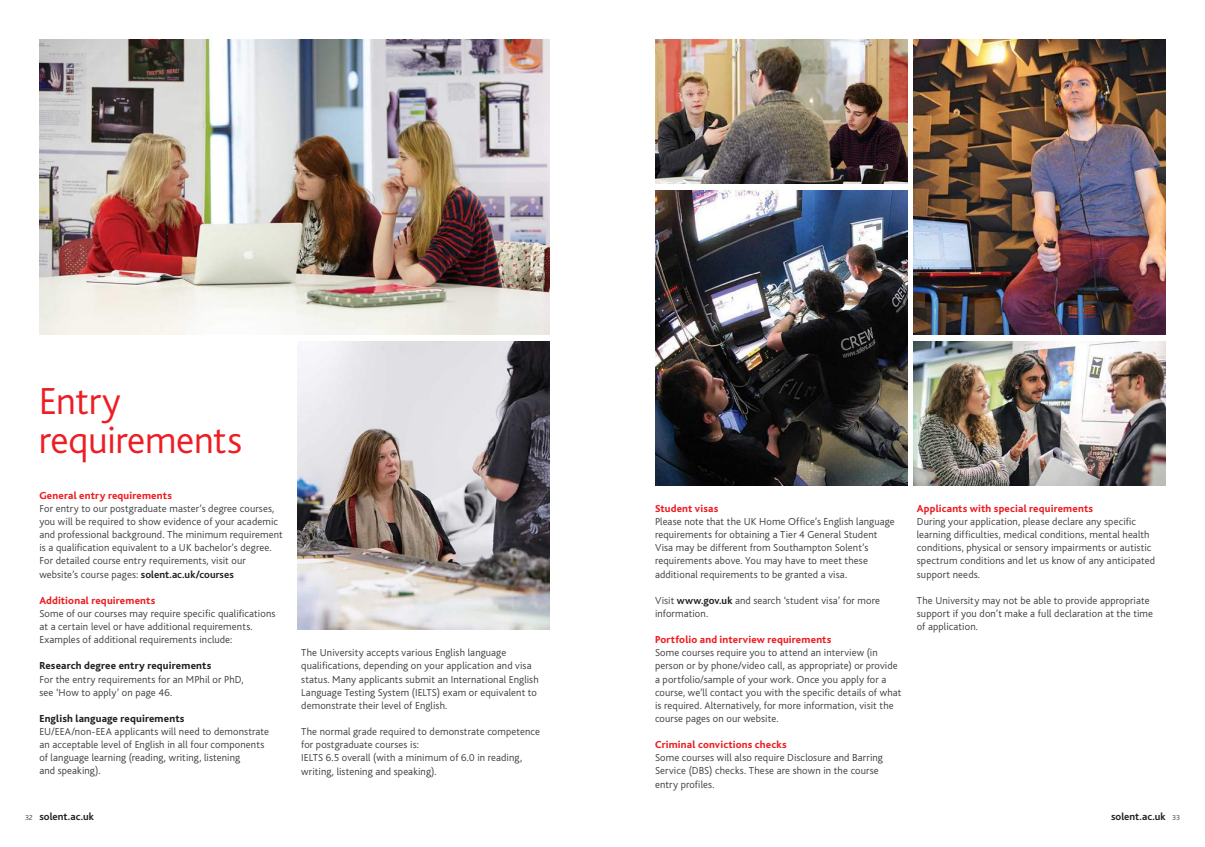
<style>
.page{position:relative;width:1205px;height:847px;background:#fff}
.page>*{position:absolute;margin:0;border:0;box-sizing:border-box;transform-origin:0 0}
.t1{font:300 39.38px/39.4px "Bliss";letter-spacing:-.01em;color:#ee1d23}
.t2{font:300 10.62px/13.1px "Bliss";letter-spacing:.01em;color:#3e3e3f}
.t3{font:800 10.62px "Bliss";letter-spacing:.015em;color:#ee1d23}
.t4{font:800 10.62px "Bliss";letter-spacing:.015em;color:#231f20}
.t5{font:700 10.62px "Bliss";color:#231f20}
.s1{font-weight:700;color:#231f20}
.s2{font-weight:300;font-size:7.5px;color:#3e3e3f}
</style>
<div class="page">
<img style="left:39px;top:39px;width:511px;height:296px">
<img style="left:298px;top:341px;width:252px;height:288px">
<img style="left:913px;top:39px;width:252px;height:296px">
<img style="left:655px;top:190px;width:252px;height:296px">
<img style="left:913px;top:341px;width:252px;height:145px">
<img style="left:655px;top:39px;width:252px;height:145px">
<h1 class="t1" style="left:39px;top:382px;width:205px">Entry requirements</h1>
<p class="t3" style="left:39px;top:490px;width:134px">General entry requirements</p>
<p class="t2" style="left:39px;top:502px;width:245px">For entry to our postgraduate master’s degree courses, you will be required to show evidence of your academic and professional background. The minimum requirement is a qualification equivalent to a UK bachelor’s degree.<br>For detailed course entry requirements, visit our website’s course pages: <span class="s1">solent.ac.uk/courses</span></p>
<p class="t3" style="left:39px;top:595px;width:118px">Additional requirements</p>
<p class="t2" style="left:39px;top:607px;width:238px">Some of our courses may require specific qualifications at a certain level or have additional requirements.<br>Examples of additional requirements include:</p>
<p class="t4" style="left:39px;top:660px;width:174px">Research degree entry requirements</p>
<p class="t2" style="left:39px;top:673px;width:206px">For the entry requirements for an MPhil or PhD, see ‘How to apply’ on page 46.</p>
<p class="t4" style="left:39px;top:713px;width:147px">English language requirements</p>
<p class="t2" style="left:39px;top:725px;width:231px">EU/EEA/non-EEA applicants will need to demonstrate an acceptable level of English in all four components of language learning (reading, writing, listening<br>and speaking).</p>
<p class="t2" style="left:301px;top:646px;width:239px">The University accepts various English language qualifications, depending on your application and visa status. Many applicants submit an International English Language Testing System (IELTS) exam or equivalent to demonstrate their level of English.</p>
<p class="t2" style="left:301px;top:725px;width:240px">The normal grade required to demonstrate competence for postgraduate courses is:<br>IELTS 6.5 overall (with a minimum of 6.0 in reading, writing, listening and speaking).</p>
<p class="t3" style="left:655px;top:503px;width:65px">Student visas</p>
<p class="t2" style="left:655px;top:515px;width:241px">Please note that the UK Home Office’s English language requirements for obtaining a Tier 4 General Student Visa may be different from Southampton Solent’s requirements above. You may have to meet these additional requirements to be granted a visa.</p>
<p class="t2" style="left:655px;top:594px;width:227px">Visit <span class="s1">www.gov.uk</span> and search ‘student visa’ for more information.</p>
<p class="t3" style="left:655px;top:634px;width:178px">Portfolio and interview requirements</p>
<p class="t2" style="left:655px;top:646px;width:248px">Some courses require you to attend an interview (in person or by phone/video call, as appropriate) or provide a portfolio/sample of your work. Once you apply for a course, we’ll contact you with the specific details of what is required. Alternatively, for more information, visit the course pages on our website.</p>
<p class="t3" style="left:655px;top:739px;width:133px">Criminal convictions checks</p>
<p class="t2" style="left:655px;top:751px;width:229px">Some courses will also require Disclosure and Barring<br>Service (DBS) checks. These are shown in the course entry profiles.</p>
<p class="t3" style="left:917px;top:503px;width:178px">Applicants with special requirements</p>
<p class="t2" style="left:917px;top:515px;width:240px">During your application, please declare any specific learning difficulties, medical conditions, mental health conditions, physical or sensory impairments or autistic spectrum conditions and let us know of any anticipated support needs.</p>
<p class="t2" style="left:917px;top:594px;width:238px">The University may not be able to provide appropriate support if you don’t make a full declaration at the time of application.</p>
<p class="t5" style="left:25px;top:811px;width:70px"><span class="s2">32</span> solent.ac.uk</p>
<p class="t5" style="left:1111px;top:811px;width:70px">solent.ac.uk <span class="s2">33</span></p>
</div>
